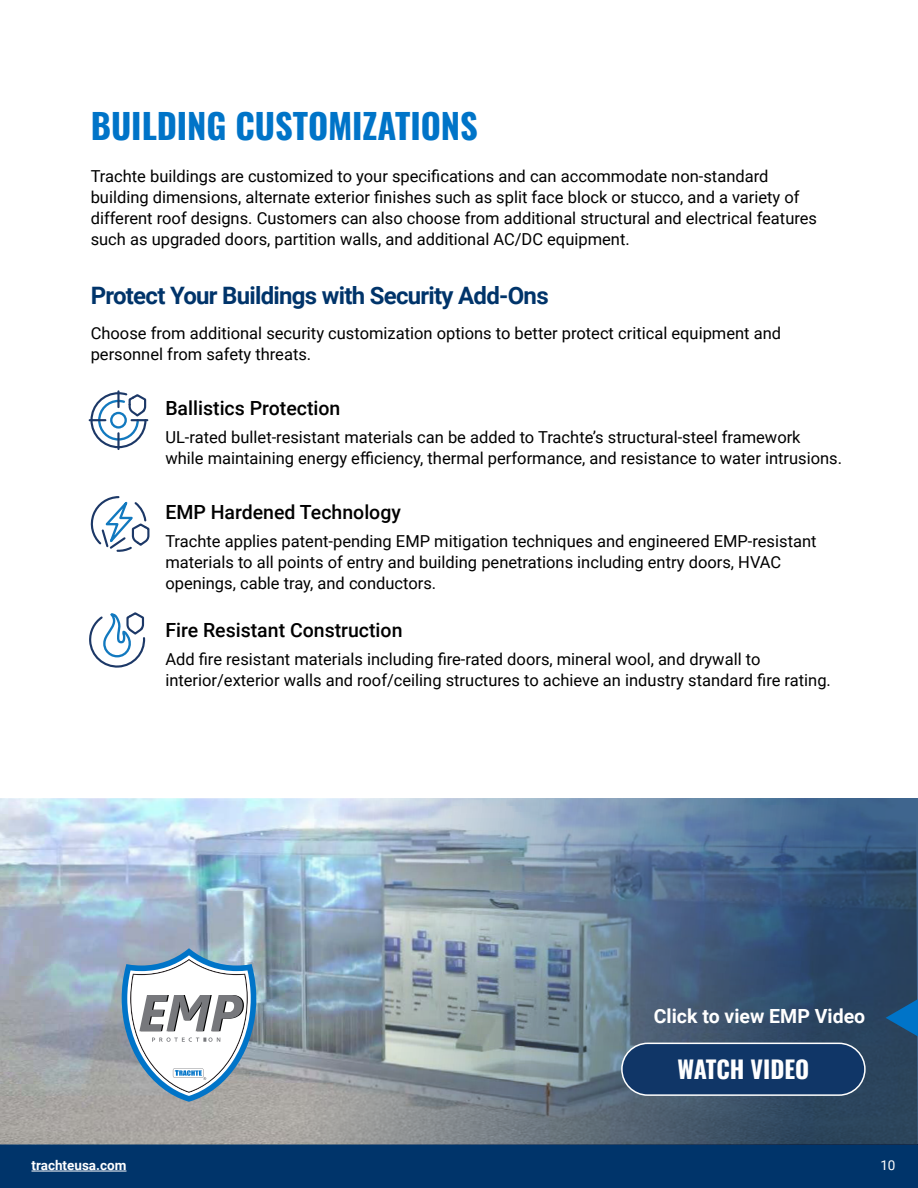
<style>
.page{position:relative;width:918px;height:1188px;background:#fff}
.page>*{position:absolute;margin:0;border:0;box-sizing:border-box;transform-origin:0 0}
.t1{font:700 34.5px "Oswald";color:#0074c8}
.t2{font:700 24px "Roboto";letter-spacing:-.03em;color:#00346a}
.t3{font:700 24px "Oswald";color:#fff}
.t4{font:500 19.5px "Roboto";color:#000}
.t5{font:700 19.5px "Roboto";color:#fff}
.t6{font:16.5px/21px "Roboto";color:#000}
.t7{font:700 13.5px "Roboto";color:#fff}
.t8{font:13.5px "Roboto";color:#fff}
</style>
<div class="page">
<div style="left:0;top:1144px;width:918px;height:44px;background:#00346a"></div>
<hr style="left:32px;top:1171px;width:94px;height:1px;background:#fff">
<img style="left:0;top:798px;width:189px;height:346px">
<img style="left:189px;top:798px;width:729px;height:346px">
<svg style="left:89px;top:391px;width:59px;height:58px"></svg>
<svg style="left:90px;top:496px;width:60px;height:56px"></svg>
<svg style="left:89px;top:612px;width:57px;height:56px"></svg>
<svg style="left:886px;top:999px;width:32px;height:38px"></svg>
<svg style="left:122px;top:948px;width:134px;height:154px"></svg>
<div style="left:622px;top:1043px;width:243px;height:52px;background:#103667;border-radius:26px"></div>
<div style="left:621px;top:1043px;width:245px;height:53px;border:2px solid #fff;border-radius:26px"></div>
<h1 class="t1" style="left:91px;top:111px;width:389px">BUILDING CUSTOMIZATIONS</h1>
<p class="t6" style="left:91px;top:165px;width:728px">Trachte buildings are customized to your specifications and can accommodate non-standard building dimensions, alternate exterior finishes such as split face block or stucco, and a variety of different roof designs. Customers can also choose from additional structural and electrical features such as upgraded doors, partition walls, and additional AC/DC equipment.</p>
<h2 class="t2" style="left:91px;top:286px;width:459px">Protect Your Buildings with Security Add-Ons</h2>
<p class="t6" style="left:91px;top:324px;width:692px">Choose from additional security customization options to better protect critical equipment and personnel from safety threats.</p>
<p class="t4" style="left:165px;top:399px;width:177px">Ballistics Protection</p>
<p class="t6" style="left:165px;top:427px;width:678px">UL-rated bullet-resistant materials can be added to Trachte’s structural-steel framework while maintaining energy efficiency, thermal performance, and resistance to water intrusions.</p>
<p class="t4" style="left:165px;top:504px;width:237px">EMP Hardened Technology</p>
<p class="t6" style="left:165px;top:532px;width:653px">Trachte applies patent-pending EMP mitigation techniques and engineered EMP-resistant materials to all points of entry and building penetrations including entry doors, HVAC openings, cable tray, and conductors.</p>
<p class="t4" style="left:165px;top:621px;width:239px">Fire Resistant Construction</p>
<p class="t6" style="left:165px;top:648px;width:667px">Add fire resistant materials including fire-rated doors, mineral wool, and drywall to interior/exterior walls and roof/ceiling structures to achieve an industry standard fire rating.</p>
<p class="t5" style="left:654px;top:1008px;width:213px">Click to view EMP Video</p>
<h2 class="t3" style="left:677px;top:1059px;width:133px">WATCH VIDEO</h2>
<p class="t7" style="left:32px;top:1159px;width:96px">trachteusa.com</p>
<p class="t8" style="left:880px;top:1159px;width:17px">10</p>
</div>
